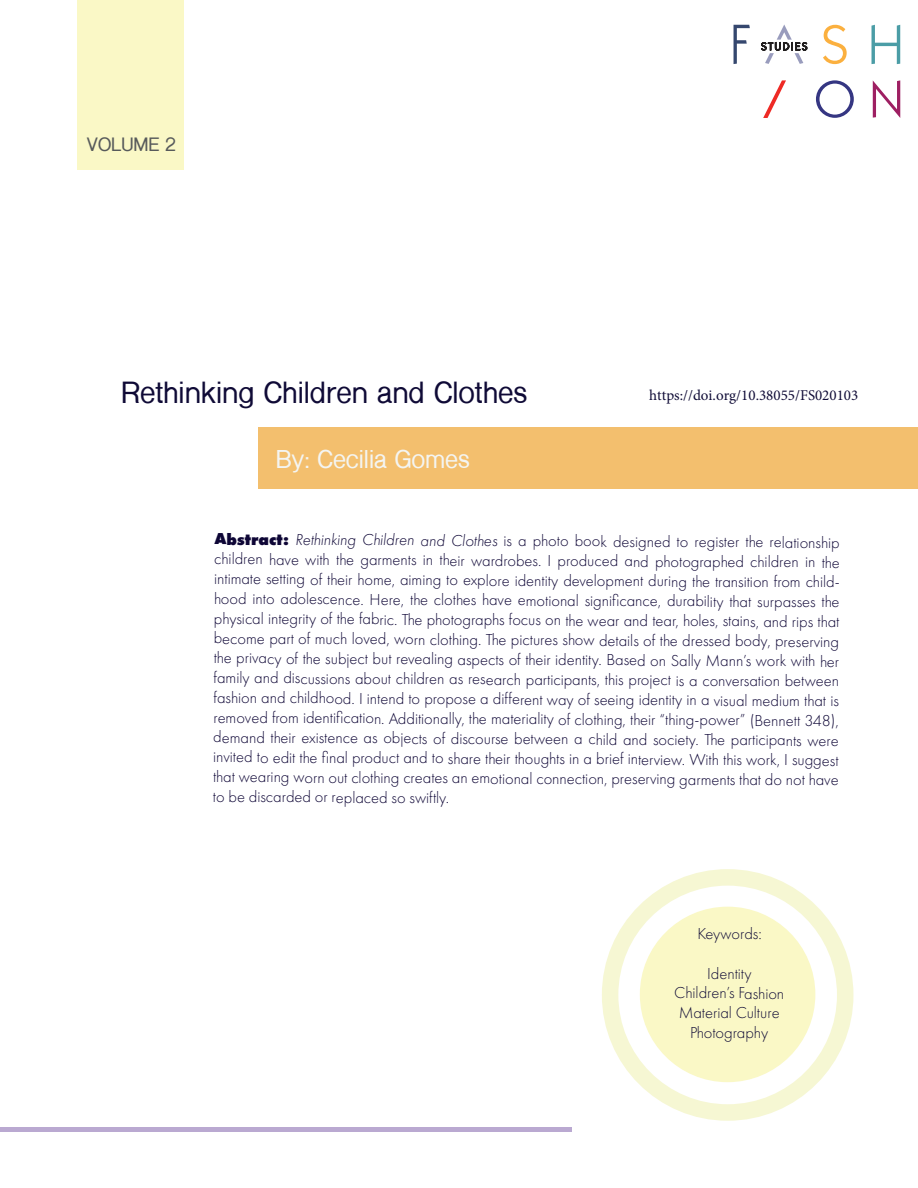
<style>
.page{position:relative;width:918px;height:1188px;background:#fff}
.page>*{position:absolute;margin:0;border:0;box-sizing:border-box;transform-origin:0 0}
.t1{font:700 28.5px "Shree Dev 0714";color:#0f0a36}
.t2{font:700 24px "Shree Dev 0714";color:#f4f5f2}
.t3{font:700 18px "Shree Dev 0714";color:#575a5b}
.t4{font:300 16.5px/19.6px "Futura PT";letter-spacing:-.005em;color:#0e0636;text-align:justify}
.t5{font:300 16.5px/19.8px "Futura PT";letter-spacing:-.005em;color:#0f0a36;text-align:center}
.t6{font:15px "Minion Pro";color:#100c37}
.s1{font-weight:800}
.s2{font-style:italic}
</style>
<div class="page">
<div style="left:258px;top:428px;width:659px;height:61px;background:#f3bf6e"></div>
<svg style="left:873px;top:80px;width:27px;height:38px"></svg>
<svg style="left:734px;top:25px;width:16px;height:39px"></svg>
<svg style="left:872px;top:25px;width:28px;height:39px"></svg>
<svg style="left:816px;top:80px;width:38px;height:38px"></svg>
<svg style="left:823px;top:25px;width:24px;height:39px"></svg>
<svg style="left:762px;top:25px;width:45px;height:39px"></svg>
<svg style="left:763px;top:80px;width:23px;height:38px"></svg>
<div style="left:602px;top:869px;width:251px;height:252px;border:16px solid #eef0ad;border-radius:50%"></div>
<div style="left:640px;top:907px;width:175px;height:175px;background:#faf8c6;border-radius:50%"></div>
<div style="left:0;top:1127px;width:571px;height:5px;background:#baa9d1"></div>
<div style="left:78px;top:0;width:106px;height:169px;background:#faf8c6"></div>
<p class="t3" style="left:87px;top:134px;width:91px">VOLUME 2</p>
<h1 class="t1" style="left:121px;top:377px;width:408px">Rethinking Children and Clothes</h1>
<h1 class="t2" style="left:276px;top:446px;width:196px">By: Cecilia Gomes</h1>
<p class="t6" style="left:649px;top:386px;width:211px">https://doi.org/10.38055/FS020103</p>
<p class="t4" style="left:213px;top:532px;width:628px"><sup>Ab</sup><span class="s1">stract:</span> <span class="s2">Rethinking Children and Clothes</span> is a photo book designed to register the relationship children have with the garments in their wardrobes. I produced and photographed children in the intimate setting of their home, aiming to explore identity development during the transition from child&shy;hood into adolescence. Here, the clothes have emotional significance, durability that surpasses the physical integrity of the fabric. The photographs focus on the wear and tear, holes, stains, and rips that become part of much loved, worn clothing. The pictures show details of the dressed body, preserving the privacy of the subject but revealing aspects of their identity. Based on Sally Mann’s work with her family and discussions about children as research participants, this project is a conversation between fashion and childhood. I intend to propose a different way of seeing identity in a visual medium that is removed from identification. Additionally, the materiality of clothing, their “thing-power” (Bennett 348), demand their existence as objects of discourse between a child and society. The participants were invited to edit the final product and to share their thoughts in a brief interview. With this work, I suggest that wearing worn out clothing creates an emotional connection, preserving garments that do not have to be discarded or replaced so swiftly.</p>
<p class="t5" style="left:697px;top:924px;width:66px">Keywords:</p>
<p class="t5" style="left:674px;top:963px;width:112px">Identity<br>Children’s Fashion<br>Material Culture<br>Photography</p>
</div>
